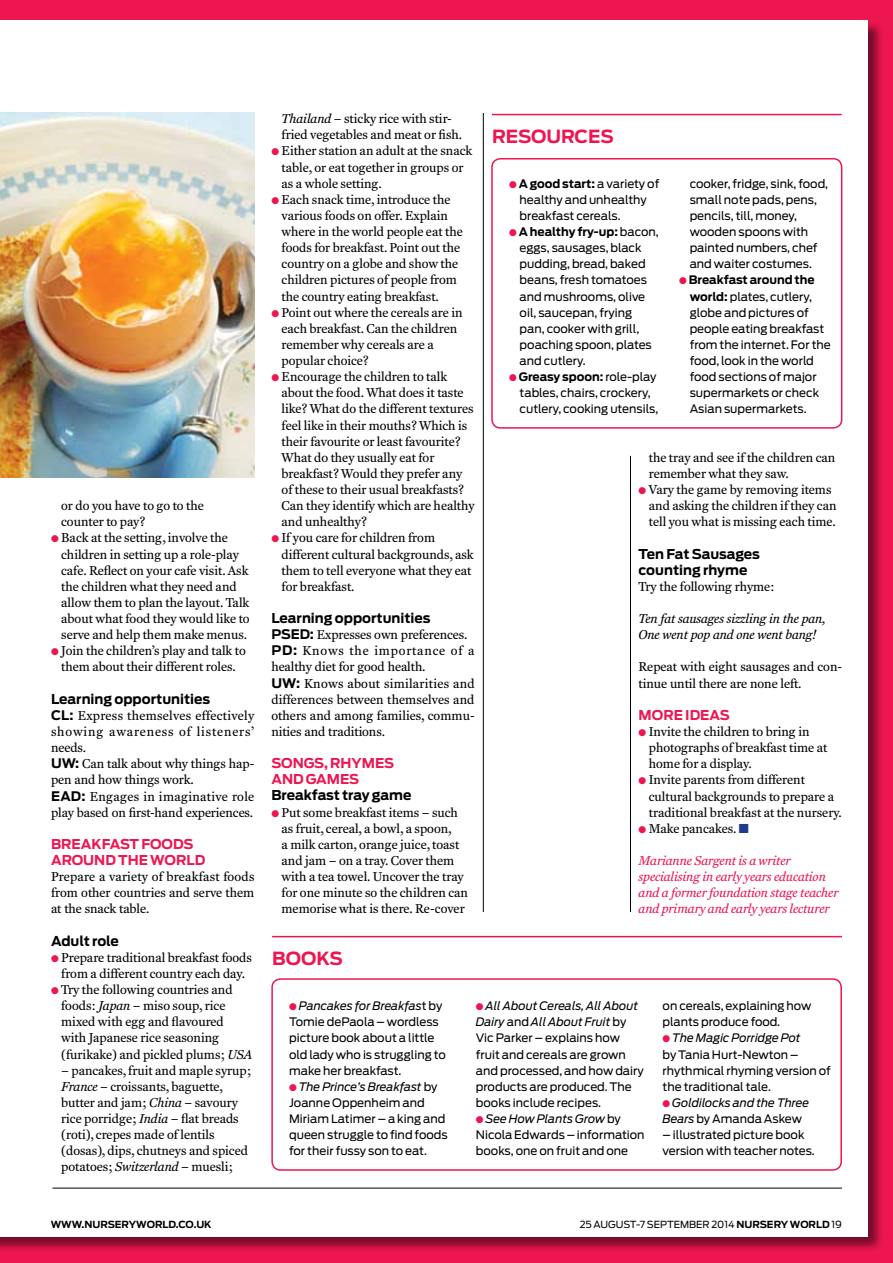
<style>
.page{position:relative;width:893px;height:1263px;background:#ed1651}
.page>*{position:absolute;margin:0;border:0;box-sizing:border-box;transform-origin:0 0}
.t1{font:700 18px "Antenna";color:#ed1651}
.t2{font:700 13.5px/16px "Antenna";color:#000}
.t3{font:700 13.5px/16px "Antenna";color:#ed1651}
.t4{font:13.2px/16.2px "Fenway";color:#000}
.t5{font:13.2px/16.2px "Fenway";letter-spacing:.02em;color:#000}
.t6{font:italic 13.2px/16.2px "Fenway";color:#ed1651}
.t7{font:italic 13.2px/16.2px "Fenway";letter-spacing:-.005em;color:#000}
.t8{font:700 13.2px "Antenna";color:#000}
.t9{font:11.7px/16px "Antenna";color:#000}
.t10{font:italic 11.7px/16px "Antenna";color:#000}
.t11{font:9.75px "Antenna";letter-spacing:-.005em;color:#000}
.t12{font:700 9.75px "Antenna";color:#000}
.s1{color:#ed1651}
.s2{font-family:"Antenna";font-weight:700}
.s3{font-style:italic}
.s4{font-weight:700}
.s5{color:#1e398d}
.s6{font-style:normal}
</style>
<div class="page">
<div style="left:0;top:20px;width:884px;height:1233px;background:#000;opacity:.5"></div>
<div style="left:0;top:20px;width:867px;height:1216px;background:#fff"></div>
<hr style="left:630px;top:456px;width:1px;height:456px;background:#000">
<hr style="left:483px;top:113px;width:1px;height:799px;background:#000">
<hr style="left:53px;top:1188px;width:789px;height:1px;background:#000">
<div style="left:491px;top:158px;width:351px;height:271px;border:2px solid #ed1651;border-radius:9px"></div>
<hr style="left:492px;top:114px;width:350px;height:1px;background:#ed1651">
<div style="left:271px;top:978px;width:571px;height:193px;border:2px solid #ed1651;border-radius:9px"></div>
<hr style="left:272px;top:936px;width:570px;height:1px;background:#ed1651">
<img style="left:0;top:113px;width:254px;height:364px">
<p class="t4" style="left:61px;top:498px;width:144px">or do you have to go to the counter to pay?</p>
<p class="t4" style="left:61px;top:530px;width:190px;text-indent:-10px"><span class="s1">●</span> Back at the setting, involve the children in setting up a role-play cafe. Reflect on your cafe visit. Ask the children what they need and allow them to plan the layout. Talk about what food they would like to serve and help them make menus.</p>
<p class="t4" style="left:51px;top:643px;width:196px;text-align:center"><span class="s1">●</span> Join the children’s play and talk to them about their different roles.</p>
<p class="t2" style="left:51px;top:691px;width:161px">Learning opportunities</p>
<p class="t5" style="left:51px;top:707px;width:205px"><span class="s2">CL :</span> Express themselves effectively showing awareness of listeners’ needs.<br><span class="s2">UW:</span> Can talk about why things hap&shy;pen and how things work.<br><span class="s2">EAD:</span> Engages in imaginative role play based on first-hand experiences.</p>
<p class="t3" style="left:51px;top:836px;width:144px">BREAKFAST foods<br>AROUND</p>
<p class="t3" style="left:118px;top:852px;width:44px">THE WORLD</p>
<p class="t4" style="left:51px;top:868px;width:205px;text-align:justify">Prepare a variety of breakfast foods from other countries and serve them at the snack table.</p>
<p class="t2" style="left:51px;top:933px;width:69px">Adult role</p>
<p class="t4" style="left:51px;top:949px;width:202px;text-align:center"><span class="s1">●</span> Prepare traditional breakfast foods from a different country each day.</p>
<p class="t4" style="left:61px;top:981px;width:192px;text-indent:-10px"><span class="s1">●</span> Try the following countries and foods: <span class="s3">Japan</span> – miso soup, rice mixed with egg and flavoured<br>with Japanese rice seasoning (furikake) and pickled plums; <span class="s3">USA</span></p>
<p class="t4" style="left:61px;top:1062px;width:192px">– pancakes, fruit and maple syrup;<br><span class="s3">France</span> – croissants, baguette, butter and jam; <span class="s3">China</span> – savoury rice porridge; <span class="s3">India</span> – flat breads (roti), crepes made of lentils (dosas), dips, chutneys and spiced potatoes; <span class="s3">Switzerland</span> – muesli;</p>
<p class="t4" style="left:282px;top:111px;width:182px"><span class="s3">Thailand</span> – sticky rice with stir&shy;fried vegetables and meat or fish.</p>
<p class="t4" style="left:282px;top:143px;width:192px;text-indent:-10px"><span class="s1">●</span> Either station an adult at the snack table, or eat together in groups or as a whole setting.</p>
<p class="t4" style="left:282px;top:191px;width:183px;text-indent:-10px"><span class="s1">●</span> Each snack time, introduce the various foods on offer. Explain where in the world people eat the foods for breakfast. Point out the country on a globe and show the children pictures of people from the country eating breakfast.</p>
<p class="t4" style="left:282px;top:304px;width:182px;text-indent:-10px"><span class="s1">●</span> Point out where the cereals are in each breakfast. Can the children remember why cereals are a popular choice?</p>
<p class="t4" style="left:282px;top:369px;width:195px;text-indent:-10px"><span class="s1">●</span> Encourage the children to talk about the food. What does it taste like? What do the different textures feel like in their mouths? Which is their favourite or least favourite?<br>What do they usually eat for breakfast? Would they prefer any of these to their usual breakfasts?<br>Can they identify which are healthy and unhealthy?</p>
<p class="t4" style="left:282px;top:530px;width:194px;text-indent:-10px"><span class="s1">●</span> If you care for children from different cultural backgrounds, ask them to tell everyone what they eat for breakfast.</p>
<p class="t2" style="left:271px;top:610px;width:161px">Learning opportunities</p>
<p class="t8" style="left:271px;top:626px;width:21px">PSED</p>
<p class="t4" style="left:271px;top:627px;width:205px;text-indent:39px"><span class="s2">:</span> Expresses own preferences.<br><span class="s2">PD:</span> Knows the importance of a healthy diet for good health.<br><span class="s2">UW:</span> Knows about similarities and differences between themselves and others and among families, commu&shy;nities and traditions.</p>
<p class="t3" style="left:271px;top:755px;width:12px">SON</p>
<p class="t3" style="left:271px;top:755px;width:114px;text-indent:32px">GS, RHYMES<br>AND GAMES</p>
<p class="t2" style="left:271px;top:787px;width:142px">Breakfast tray game</p>
<p class="t4" style="left:282px;top:804px;width:188px;text-indent:-10px"><span class="s1">●</span> Put some breakfast items – such as fruit, cereal, a bowl, a spoon,<br>a milk carton, orange juice, toast and jam – on a tray. Cover them with a tea towel. Uncover the tray for one minute so the children can memorise what is there. Re-cover</p>
<h1 class="t1" style="left:272px;top:948px;width:72px">Books</h1>
<h1 class="t1" style="left:492px;top:126px;width:15px">RESOURCES</h1>
<p class="t9" style="left:520px;top:175px;width:141px;text-indent:-11px"><span class="s1">●</span> <span class="s4">A good start:</span> a variety of healthy and unhealthy breakfast cereals.</p>
<p class="t9" style="left:520px;top:224px;width:141px;text-indent:-11px"><span class="s1">●</span> <span class="s4">A healthy fry-up:</span> bacon, eggs, sausages, black pudding, bread, baked beans, fresh tomatoes and mushrooms, olive oil, saucepan, frying pan, cooker with grill, poaching spoon, plates and cutlery.</p>
<p class="t9" style="left:520px;top:369px;width:140px;text-indent:-11px"><span class="s1">●</span> <span class="s4">Greasy spoon:</span> role-play tables, chairs, crockery, cutlery, cooking utensils,</p>
<p class="t9" style="left:690px;top:175px;width:140px">cooker, fridge, sink, food, small note pads, pens, pencils, till, money, wooden spoons with painted numbers, chef and waiter costumes.</p>
<p class="t9" style="left:690px;top:272px;width:143px;text-indent:-11px"><span class="s1">●</span> <span class="s4">Breakfast around the world:</span> plates, cutlery, globe and pictures of people eating breakfast from the internet. For the food, look in the world food sections of major supermarkets or check<br>Asian supermarkets.</p>
<p class="t4" style="left:649px;top:449px;width:188px">the tray and see if the children can remember what they saw.</p>
<p class="t4" style="left:649px;top:481px;width:189px;text-indent:-10px"><span class="s1">●</span> Vary the game by removing items and asking the children if they can tell you what is missing each time.</p>
<p class="t2" style="left:639px;top:546px;width:123px">Ten Fat Sausages counting rhyme</p>
<p class="t4" style="left:639px;top:578px;width:138px">Try the following rhyme:</p>
<p class="t7" style="left:639px;top:610px;width:188px">Ten fat sausages sizzling in the pan,<br>One went pop and one went bang!</p>
<p class="t4" style="left:639px;top:659px;width:205px">Repeat with eight sausages and con&shy;tinue until there are none left.</p>
<p class="t3" style="left:639px;top:707px;width:25px">MORE</p>
<p class="t3" style="left:685px;top:707px;width:45px">IDEAS</p>
<p class="t4" style="left:649px;top:723px;width:180px;text-indent:-10px"><span class="s1">●</span> Invite the children to bring in photographs of breakfast time at home for a display.</p>
<p class="t4" style="left:649px;top:772px;width:194px;text-indent:-10px"><span class="s1">●</span> Invite parents from different cultural backgrounds to prepare a traditional breakfast at the nursery.</p>
<p class="t4" style="left:639px;top:820px;width:112px"><span class="s1">●</span> Make pancakes. <span class="s5">■</span></p>
<p class="t6" style="left:639px;top:852px;width:201px">Marianne Sargent is a writer specialising in early years education and a former foundation stage teacher and primary and early years lecturer</p>
<p class="t9" style="left:289px;top:998px;width:158px"><span class="s1">●</span> <span class="s3">Pancakes for Breakfas</span>t by<br>Tomie dePaola – wordless picture book about a little old lady who is struggling to make her breakfast.</p>
<p class="t9" style="left:289px;top:1078px;width:160px"><span class="s1">●</span> <span class="s3">The Prince’s Breakfast</span> by<br>Joanne Oppenheim and<br>M iriam Latimer – a king and queen struggle to find foods for their fussy son to eat.</p>
<p class="t9" style="left:476px;top:998px;width:169px"><span class="s1">●</span> <span class="s3">All About Cereals, All About<br>Dairy</span> and <span class="s3">All About Fruit</span> by<br>Vic Parker – explains how fruit and cereals are grown and processed, and how dairy products are produced. The books include recipes.</p>
<p class="t9" style="left:476px;top:1111px;width:170px"><span class="s1">●</span> <span class="s3">See How Plants Grow</span> by<br>Nicola Edwards – information books, one on fruit and one</p>
<p class="t9" style="left:663px;top:998px;width:150px">on cereals, explaining how plants produce food.</p>
<p class="t9" style="left:663px;top:1030px;width:170px"><span class="s1">●</span> <span class="s3">The Magic Porridge Pot<br></span>by Tania H urt-Newton – rhythmical rhyming version of the traditional tale.</p>
<p class="t10" style="left:663px;top:1095px;width:148px"><span class="s1">●</span> Goldilocks and the Three<br>Bears <span class="s6">by Amanda Askew</span></p>
<p class="t9" style="left:663px;top:1127px;width:154px">– illustrated picture book version with teacher notes.</p>
<p class="t12" style="left:51px;top:1218px;width:162px">www.nurseryworld.co.uk</p>
<p class="t11" style="left:580px;top:1218px;width:264px">25 August-7 September 2014 <span class="s4">nursery world</span> 19</p>
</div>
